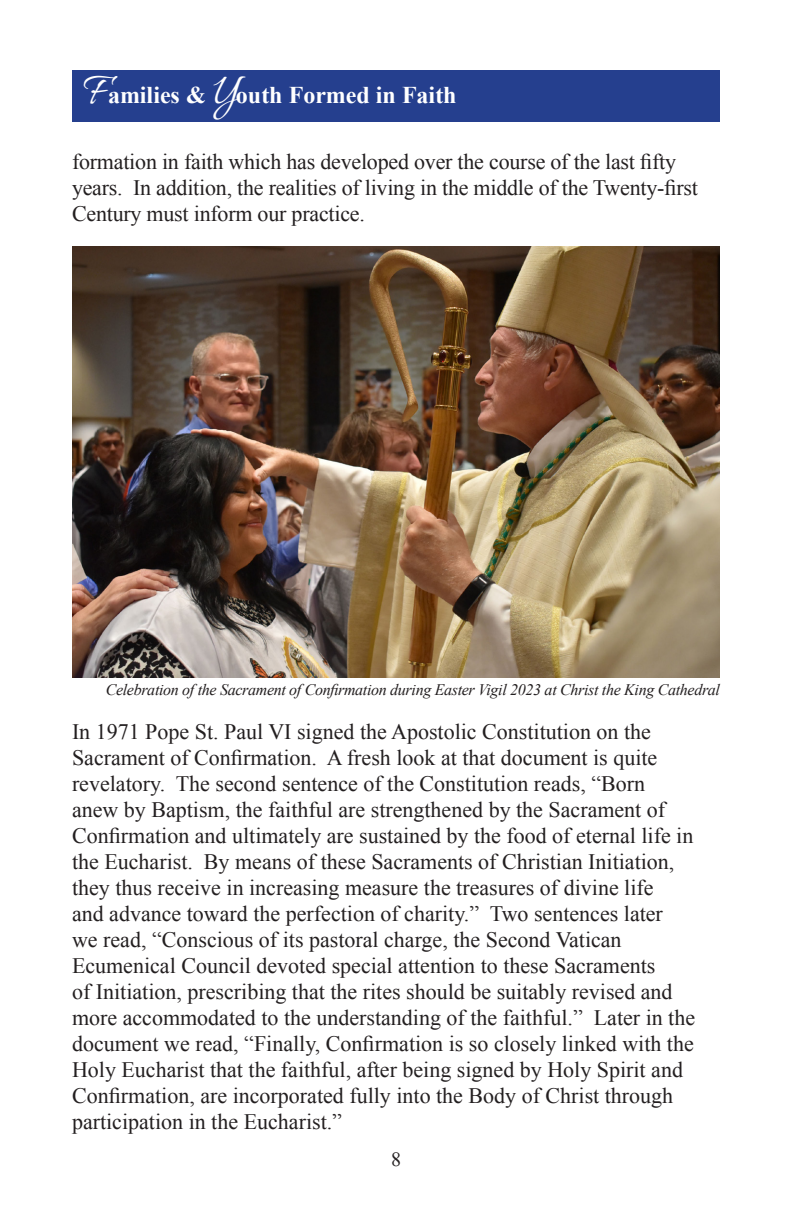
<style>
.page{position:relative;width:792px;height:1224px;background:#fff}
.page>*{position:absolute;margin:0;border:0;box-sizing:border-box;transform-origin:0 0}
.t1{font:46px "Allura";color:#fff}
.t2{font:700 24px "Times New Roman";color:#fff}
.t3{font:22px/26px "Times New Roman";color:#231f20}
.t4{font:20px "Times New Roman";color:#231f20}
.t5{font:italic 16px "Times New Roman";letter-spacing:-.02em;color:#231f20}
</style>
<div class="page">
<img style="left:72px;top:246px;width:648px;height:432px">
<div style="left:72px;top:70px;width:648px;height:52px;background:#253f8e"></div>
<p class="t1" style="left:213px;top:65px;width:26px">Y</p>
<p class="t1" style="left:83px;top:65px;width:26px">F</p>
<p class="t2" style="left:108px;top:78px;width:350px">amilies &amp; outh Formed in Faith</p>
<p class="t3" style="left:72px;top:149px;width:628px">formation in faith which has developed over the course of the last fifty years. In addition, the realities of living in the middle of the Twenty-first<br>Century must inform our practice.</p>
<p class="t5" style="left:106px;top:679px;width:616px">Celebration of the Sacrament of Confirmation during Easter Vigil 2023 at Christ the King Cathedral</p>
<p class="t3" style="left:72px;top:719px;width:625px">In 1971 Pope St. Paul VI signed the Apostolic Constitution on the Sacrament of Confirmation. A fresh look at that document is quite revelatory. The second sentence of the Constitution reads, “Born anew by Baptism, the faithful are strengthened by the Sacrament of Confirmation and ultimately are sustained by the food of eternal life in the Eucharist. By means of these Sacraments of Christian Initiation, they thus receive in increasing measure the treasures of divine life<br>and advance toward the perfection of charity.” Two sentences later<br>we read, “Conscious of its pastoral charge, the Second Vatican Ecumenical Council devoted special attention to these Sacraments<br>of Initiation, prescribing that the rites should be suitably revised and more accommodated to the understanding of the faithful.” Later in the document we read, “Finally, Confirmation is so closely linked with the Holy Eucharist that the faithful, after being signed by Holy Spirit and Confirmation, are incorporated fully into the Body of Christ through participation in the Eucharist.”</p>
<p class="t4" style="left:391px;top:1146px;width:11px">8</p>
</div>
